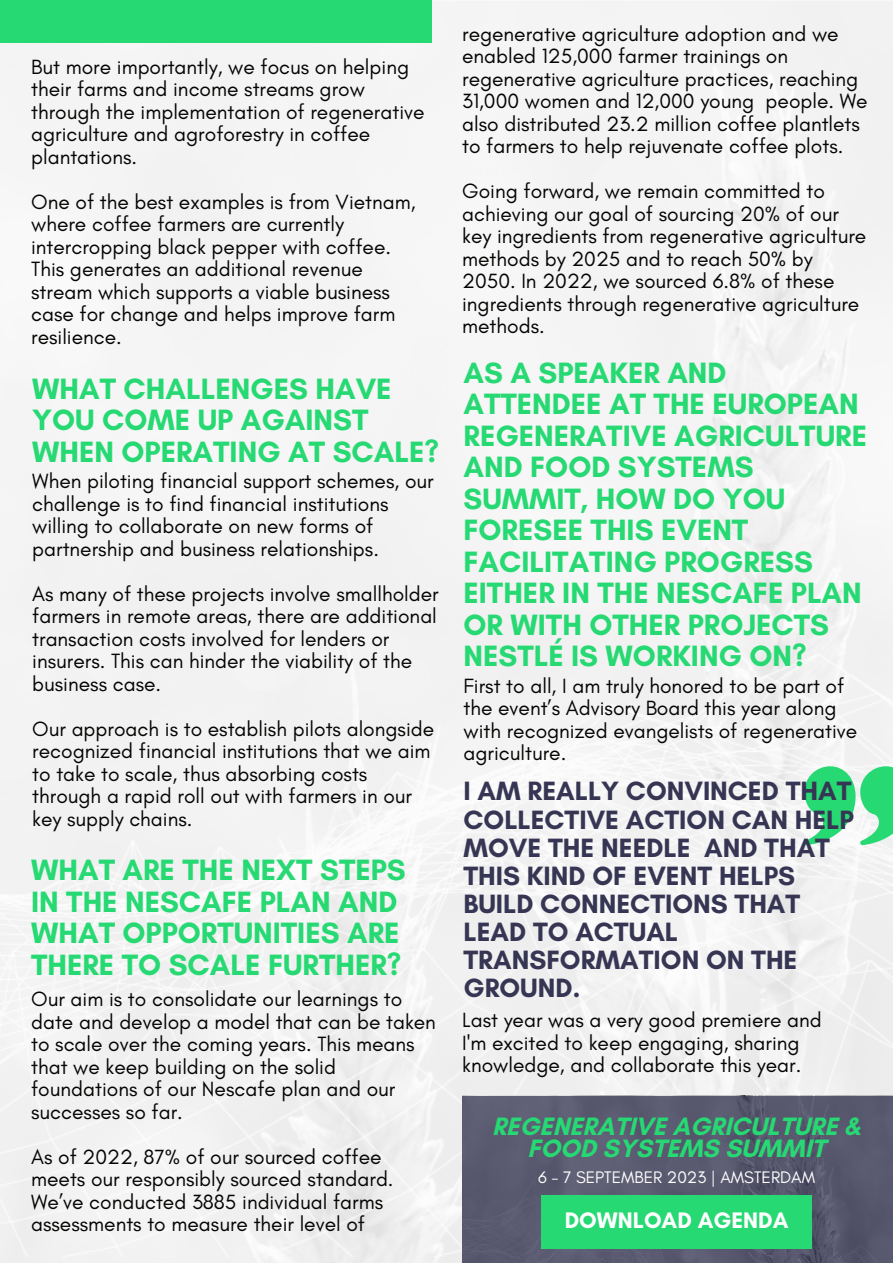
<style>
.page{position:relative;width:893px;height:1264px;background:#fff}
.page>*{position:absolute;margin:0;border:0;box-sizing:border-box;transform-origin:0 0}
.t1{font:700 29.85px/31.5px "Glacial Indifference";color:#26d973}
.t2{font:700 27px/28px "Glacial Indifference";color:#363654}
.t3{font:700 25.65px/22.5px "Glacial Indifference";color:#26d973;text-align:center}
.t4{font:700 22.95px "Glacial Indifference";color:#fff}
.t5{font:21px/22.5px "Glacial Indifference";color:#040403}
.t6{font:17.1px "Glacial Indifference";color:#fff}
</style>
<div class="page">
<div style="left:0;top:0;width:892px;height:1262px;background:#f3f3f3"></div>
<div style="left:0;top:0;width:431px;height:43px;background:#26d973"></div>
<svg style="left:803px;top:766px;width:89px;height:79px"></svg>
<div style="left:462px;top:1095px;width:430px;height:167px;background:#59596f"></div>
<div style="left:541px;top:1195px;width:270px;height:53px;background:#26d973"></div>
<p class="t5" style="left:31px;top:55px;width:395px">But more importantly, we focus on helping their farms and income streams grow through the implementation of regenerative agriculture and agroforestry in coffee plantations.</p>
<p class="t5" style="left:31px;top:190px;width:386px">One of the best examples is from Vietnam, where coffee farmers are currently intercropping black pepper with coffee.<br>This generates an additional revenue stream which supports a viable business case for change and helps improve farm resilience.</p>
<p class="t1" style="left:32px;top:372px;width:408px">WHAT CHALLENGES HAVE<br>YOU COME UP AGAINST<br>WHEN OPERATING AT SCALE?</p>
<p class="t5" style="left:32px;top:469px;width:403px">When piloting financial support schemes, our challenge is to find financial institutions willing to collaborate on new forms of partnership and business relationships.</p>
<p class="t5" style="left:32px;top:582px;width:408px">As many of these projects involve smallholder farmers in remote areas, there are additional transaction costs involved for lenders or insurers. This can hinder the viability of the business case.</p>
<p class="t5" style="left:32px;top:717px;width:403px">Our approach is to establish pilots alongside recognized financial institutions that we aim to take to scale, thus absorbing costs through a rapid roll out with farmers in our key supply chains.</p>
<p class="t1" style="left:31px;top:854px;width:376px">WHAT ARE THE NEXT STEPS<br>IN THE NESCAFE PLAN AND<br>WHAT OPPORTUNITIES ARE<br>THERE TO SCALE FURTHER?</p>
<p class="t5" style="left:31px;top:987px;width:406px">Our aim is to consolidate our learnings to date and develop a model that can be taken to scale over the coming years. This means that we keep building on the solid foundations of our Nescafe plan and our successes so far.</p>
<p class="t5" style="left:31px;top:1145px;width:364px">As of 2022, 87% of our sourced coffee meets our responsibly sourced standard.<br>We’ve conducted 3885 individual farms assessments to measure their level of</p>
<p class="t5" style="left:462px;top:22px;width:407px">regenerative agriculture adoption and we enabled 125,000 farmer trainings on regenerative agriculture practices, reaching 31,000 women and 12,000 young people. We also distributed 23.2 million coffee plantlets to farmers to help rejuvenate coffee plots.</p>
<p class="t5" style="left:462px;top:179px;width:405px">Going forward, we remain committed to achieving our goal of sourcing 20% of our key ingredients from regenerative agriculture methods by 2025 and to reach 50% by 2050. In 2022, we sourced 6.8% of these ingredients through regenerative agriculture methods.</p>
<p class="t1" style="left:463px;top:356px;width:405px">AS A SPEAKER AND<br>ATTENDEE AT THE EUROPEAN<br>REGENERATIVE AGRICULTURE<br>AND FOOD SYSTEMS<br>SUMMIT, HOW DO YOU<br>FORESEE THIS EVENT<br>FACILITATING PROGRESS<br>EITHER IN THE NESCAFE PLAN<br>OR WITH OTHER PROJECTS<br>NESTLÉ IS WORKING ON?</p>
<p class="t5" style="left:463px;top:674px;width:395px">First to all, I am truly honored to be part of the event’s Advisory Board this year along with recognized evangelists of regenerative agriculture.</p>
<p class="t2" style="left:463px;top:777px;width:392px">I AM REALLY CONVINCED THAT<br>COLLECTIVE ACTION CAN HELP<br>MOVE THE NEEDLE AND THAT<br>THIS KIND OF EVENT HELPS<br>BUILD CONNECTIONS THAT<br>LEAD TO ACTUAL<br>TRANSFORMATION ON THE<br>GROUND.</p>
<p class="t5" style="left:462px;top:1008px;width:361px">Last year was a very good premiere and</p>
<p class="t5" style="left:462px;top:1031px;width:340px">I'm excited to keep engaging, sharing knowledge, and collaborate this year.</p>
<p class="t3" style="left:492px;top:1114px;width:370px">REGENERATIVE AGRICULTURE &amp;<br>FOOD SYSTEMS SUMMIT</p>
<p class="t6" style="left:538px;top:1166px;width:278px">6 - 7 SEPTEMBER 2023 | AMSTERDAM</p>
<p class="t4" style="left:564px;top:1206px;width:225px">DOWNLOAD AGENDA</p>
</div>
